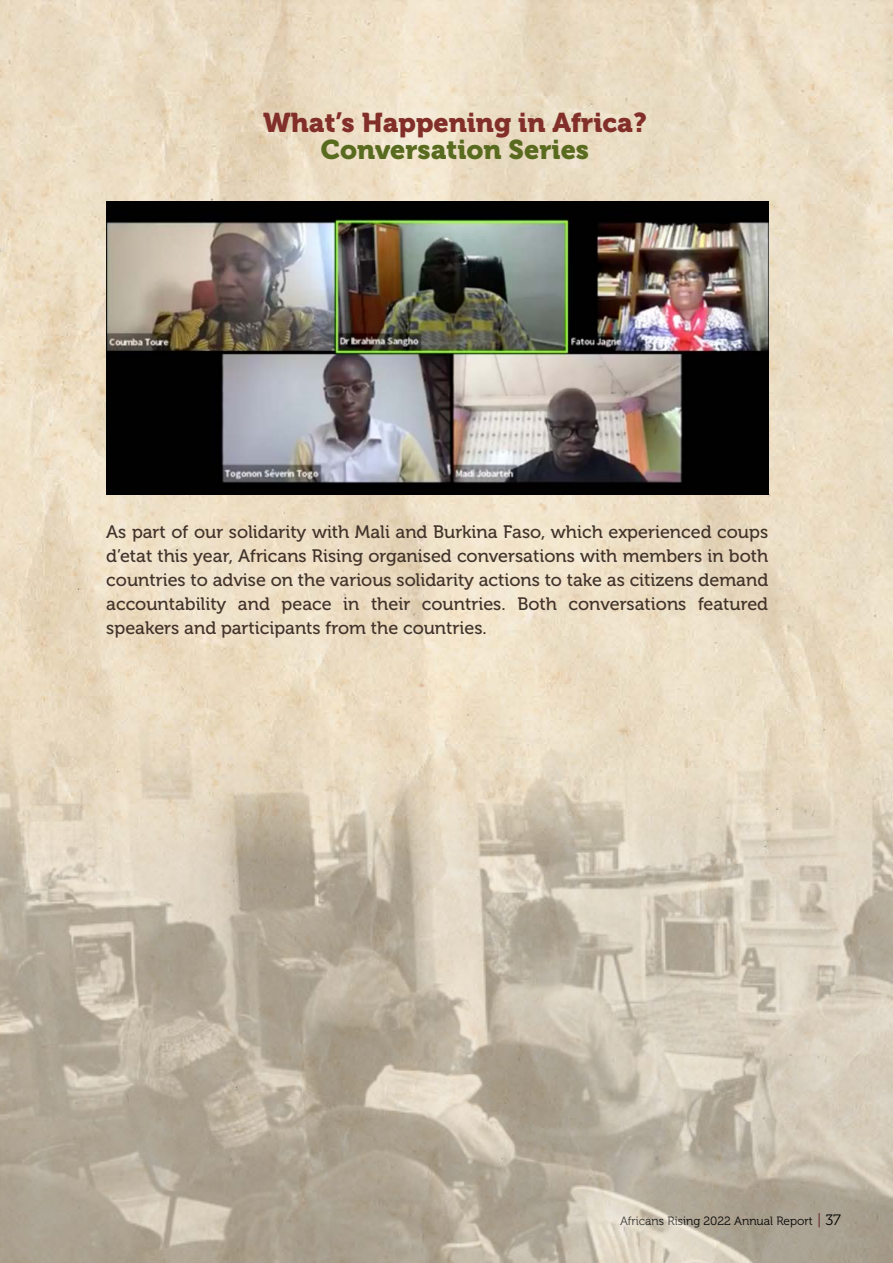
<style>
.page{position:relative;width:893px;height:1263px;background:#fff}
.page>*{position:absolute;margin:0;border:0;box-sizing:border-box;transform-origin:0 0}
.t1{font:27px "Museo 900";color:#822e29}
.t2{font:27px "Museo 900";color:#596b1f}
.t3{font:18px/24px "Museo 500";color:#42332b;text-align:justify}
.t4{font:12px "Museo 300";color:#000}
.s1{font-size:15px;color:#822e29}
.s2{font-size:15px}
</style>
<div class="page">
<img style="left:0;top:0;width:893px;height:672px">
<div style="left:833px;top:0;width:60px;height:77px;background:#ede0c8"></div>
<div style="left:774px;top:0;width:59px;height:55px;background:#eee2cb"></div>
<div style="left:808px;top:517px;width:85px;height:85px;background:#eaddc5"></div>
<svg style="left:0;top:517px;width:85px;height:85px;background:#e9d8be"></svg>
<img style="left:0;top:672px;width:893px;height:591px">
<img style="left:106px;top:202px;width:662px;height:292px">
<h1 class="t1" style="left:263px;top:107px;width:385px">What’s Happening in Africa?</h1>
<h1 class="t2" style="left:321px;top:134px;width:270px">Conversation Series</h1>
<p class="t3" style="left:106px;top:520px;width:663px">As part of our solidarity with Mali and Burkina Faso, which experienced coups d’etat this year, Africans Rising organised conversations with members in both countries to advise on the various solidarity actions to take as citizens demand accountability and peace in their countries. Both conversations featured speakers and participants from the countries.</p>
<p class="t4" style="left:620px;top:1214px;width:222px">Africans Rising 2022 Annual Report <span class="s1">|</span> <span class="s2">37</span></p>
</div>
